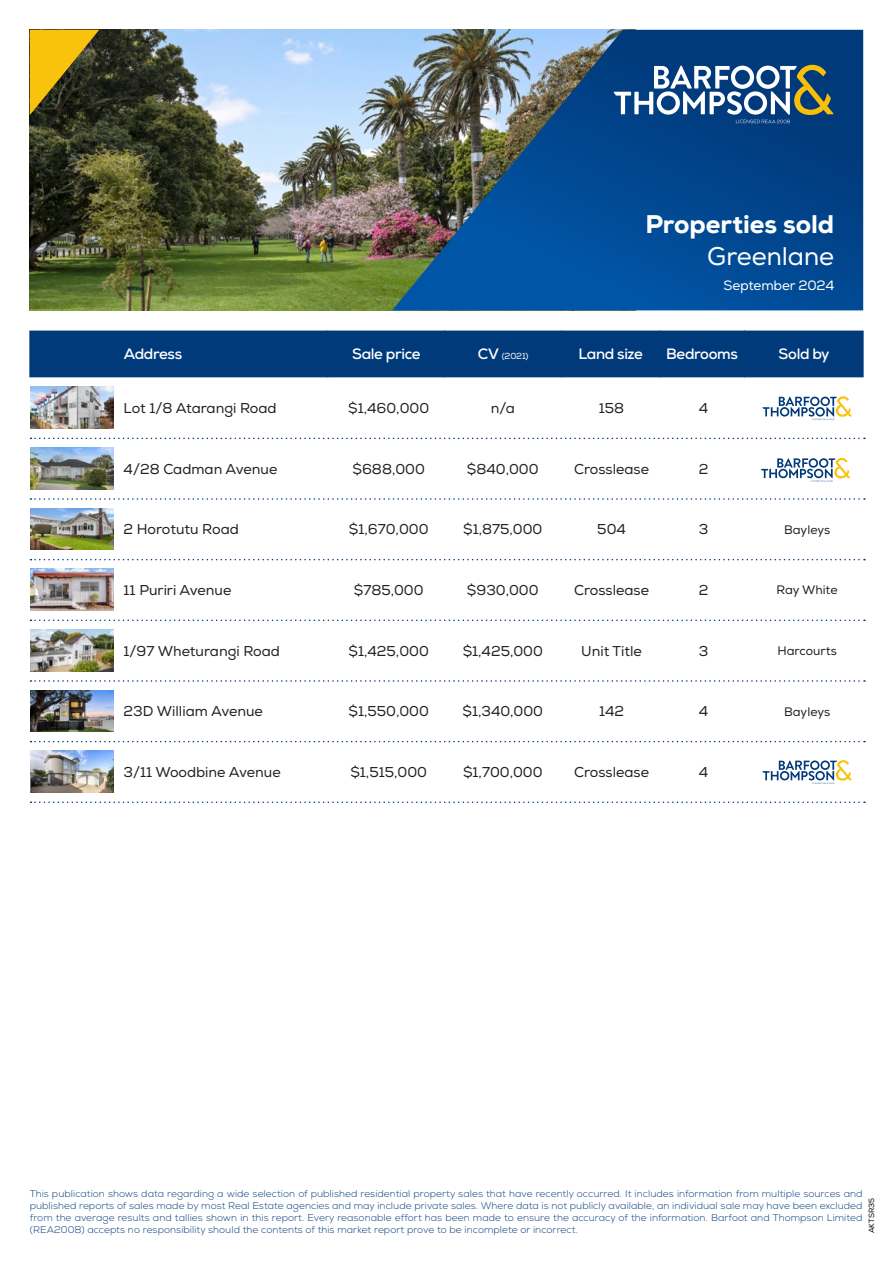
<style>
.page{position:relative;width:893px;height:1263px;background:#fff}
.page>*{position:absolute;margin:0;border:0;box-sizing:border-box;transform-origin:0 0}
.t1{font:800 25.5px "Nexa";color:#fff}
.t2{font:25.5px "Nexa";letter-spacing:-.01em;color:#fff}
.t3{font:700 15px "Nexa";letter-spacing:-.025em;color:#fff}
.t4{font:14.25px "Nexa";color:#231f20}
.t5{font:13.5px "Nexa";letter-spacing:-.015em;color:#fff}
.t6{font:12.3px "Nexa";color:#231f20}
.t7{font:300 9.75px/12px "Nexa";letter-spacing:.005em;color:#013a7b;text-align:justify}
.t8{font:8.7px "Nexa";color:#fff}
.t9{font:7.5px "Nexa";color:#000}
.s1{font-weight:700;font-size:15px}
</style>
<div class="page">
<img style="left:30px;top:30px;width:362px;height:280px">
<svg style="left:30px;top:30px;width:69px;height:85px"></svg>
<img style="left:392px;top:30px;width:471px;height:280px">
<div style="left:29px;top:331px;width:835px;height:46px;background:#013a7b"></div>
<hr style="left:328px;top:331px;width:1px;height:46px;background:#013a7b">
<hr style="left:445px;top:331px;width:1px;height:46px;background:#013a7b">
<hr style="left:561px;top:331px;width:1px;height:46px;background:#013a7b">
<hr style="left:659px;top:331px;width:1px;height:46px;background:#013a7b">
<hr style="left:744px;top:331px;width:1px;height:46px;background:#013a7b">
<svg style="left:614px;top:65px;width:220px;height:58px"></svg>
<svg style="left:762px;top:396px;width:90px;height:24px"></svg>
<svg style="left:31px;top:438px;width:834px;height:1px"></svg>
<img style="left:31px;top:387px;width:82px;height:42px">
<svg style="left:761px;top:458px;width:89px;height:24px"></svg>
<svg style="left:31px;top:498px;width:834px;height:2px"></svg>
<img style="left:31px;top:448px;width:82px;height:41px">
<svg style="left:31px;top:559px;width:834px;height:1px"></svg>
<img style="left:31px;top:508px;width:82px;height:42px">
<svg style="left:31px;top:619px;width:834px;height:2px"></svg>
<img style="left:31px;top:569px;width:82px;height:42px">
<svg style="left:31px;top:680px;width:834px;height:2px"></svg>
<img style="left:31px;top:629px;width:82px;height:42px">
<svg style="left:31px;top:741px;width:834px;height:1px"></svg>
<img style="left:31px;top:690px;width:82px;height:42px">
<svg style="left:762px;top:760px;width:90px;height:24px"></svg>
<svg style="left:31px;top:801px;width:834px;height:2px"></svg>
<img style="left:31px;top:751px;width:82px;height:41px">
<h1 class="t1" style="left:645px;top:208px;width:190px">Properties sold</h1>
<h1 class="t2" style="left:707px;top:241px;width:128px">Greenlane</h1>
<h3 class="t5" style="left:724px;top:277px;width:112px">September 2024</h3>
<h2 class="t3" style="left:124px;top:344px;width:60px">Address</h2>
<h2 class="t3" style="left:352px;top:344px;width:70px">Sale price</h2>
<p class="t8" style="left:478px;top:350px;width:52px"><span class="s1">CV</span> (2021)</p>
<h2 class="t3" style="left:578px;top:344px;width:66px">Land size</h2>
<h2 class="t3" style="left:666px;top:344px;width:73px">Bedrooms</h2>
<h2 class="t3" style="left:779px;top:344px;width:53px">Sold by</h2>
<h3 class="t4" style="left:124px;top:400px;width:154px">Lot 1/8 Atarangi Road</h3>
<h3 class="t4" style="left:348px;top:400px;width:82px">$1,460,000</h3>
<h3 class="t4" style="left:491px;top:400px;width:26px">n/a</h3>
<h3 class="t4" style="left:599px;top:400px;width:27px">158</h3>
<h3 class="t4" style="left:699px;top:400px;width:11px">4</h3>
<h3 class="t4" style="left:124px;top:460px;width:155px">4/28 Cadman Avenue</h3>
<h3 class="t4" style="left:353px;top:460px;width:74px">$688,000</h3>
<h3 class="t4" style="left:467px;top:460px;width:73px">$840,000</h3>
<h3 class="t4" style="left:574px;top:460px;width:77px">Crosslease</h3>
<h3 class="t4" style="left:699px;top:460px;width:11px">2</h3>
<h3 class="t4" style="left:124px;top:521px;width:117px">2 Horotutu Road</h3>
<h3 class="t4" style="left:349px;top:521px;width:81px">$1,670,000</h3>
<h3 class="t4" style="left:463px;top:521px;width:81px">$1,875,000</h3>
<h3 class="t4" style="left:597px;top:521px;width:30px">504</h3>
<h3 class="t4" style="left:699px;top:521px;width:11px">3</h3>
<p class="t6" style="left:784px;top:522px;width:47px">Bayleys</p>
<h3 class="t4" style="left:124px;top:582px;width:109px">11 Puriri Avenue</h3>
<h3 class="t4" style="left:354px;top:582px;width:71px">$785,000</h3>
<h3 class="t4" style="left:467px;top:582px;width:73px">$930,000</h3>
<h3 class="t4" style="left:574px;top:582px;width:77px">Crosslease</h3>
<h3 class="t4" style="left:699px;top:582px;width:11px">2</h3>
<p class="t6" style="left:776px;top:583px;width:63px">Ray White</p>
<h3 class="t4" style="left:124px;top:642px;width:158px">1/97 Wheturangi Road</h3>
<h3 class="t4" style="left:349px;top:642px;width:82px">$1,425,000</h3>
<h3 class="t4" style="left:463px;top:642px;width:82px">$1,425,000</h3>
<h3 class="t4" style="left:581px;top:642px;width:62px">Unit Title</h3>
<h3 class="t4" style="left:699px;top:642px;width:11px">3</h3>
<p class="t6" style="left:777px;top:643px;width:61px">Harcourts</p>
<h3 class="t4" style="left:124px;top:703px;width:141px">23D William Avenue</h3>
<h3 class="t4" style="left:349px;top:703px;width:82px">$1,550,000</h3>
<h3 class="t4" style="left:462px;top:703px;width:82px">$1,340,000</h3>
<h3 class="t4" style="left:599px;top:703px;width:27px">142</h3>
<h3 class="t4" style="left:699px;top:703px;width:11px">4</h3>
<p class="t6" style="left:784px;top:704px;width:47px">Bayleys</p>
<h3 class="t4" style="left:124px;top:764px;width:159px">3/11 Woodbine Avenue</h3>
<h3 class="t4" style="left:350px;top:764px;width:78px">$1,515,000</h3>
<h3 class="t4" style="left:463px;top:764px;width:81px">$1,700,000</h3>
<h3 class="t4" style="left:574px;top:764px;width:77px">Crosslease</h3>
<h3 class="t4" style="left:699px;top:764px;width:11px">4</h3>
<p class="t7" style="left:30px;top:1188px;width:834px">This publication shows data regarding a wide selection of published residential property sales that have recently occurred. It includes information from multiple sources and published reports of sales made by most Real Estate agencies and may include private sales. Where data is not publicly available, an individual sale may have been excluded from the average results and tallies shown in this report. Every reasonable effort has been made to ensure the accuracy of the information. Barfoot and Thompson Limited (REA2008) accepts no responsibility should the contents of this market report prove to be incomplete or incorrect.</p>
<p class="t9" style="left:867px;top:1233px;width:37px;rotate:-90deg">AKTSR35</p>
</div>
